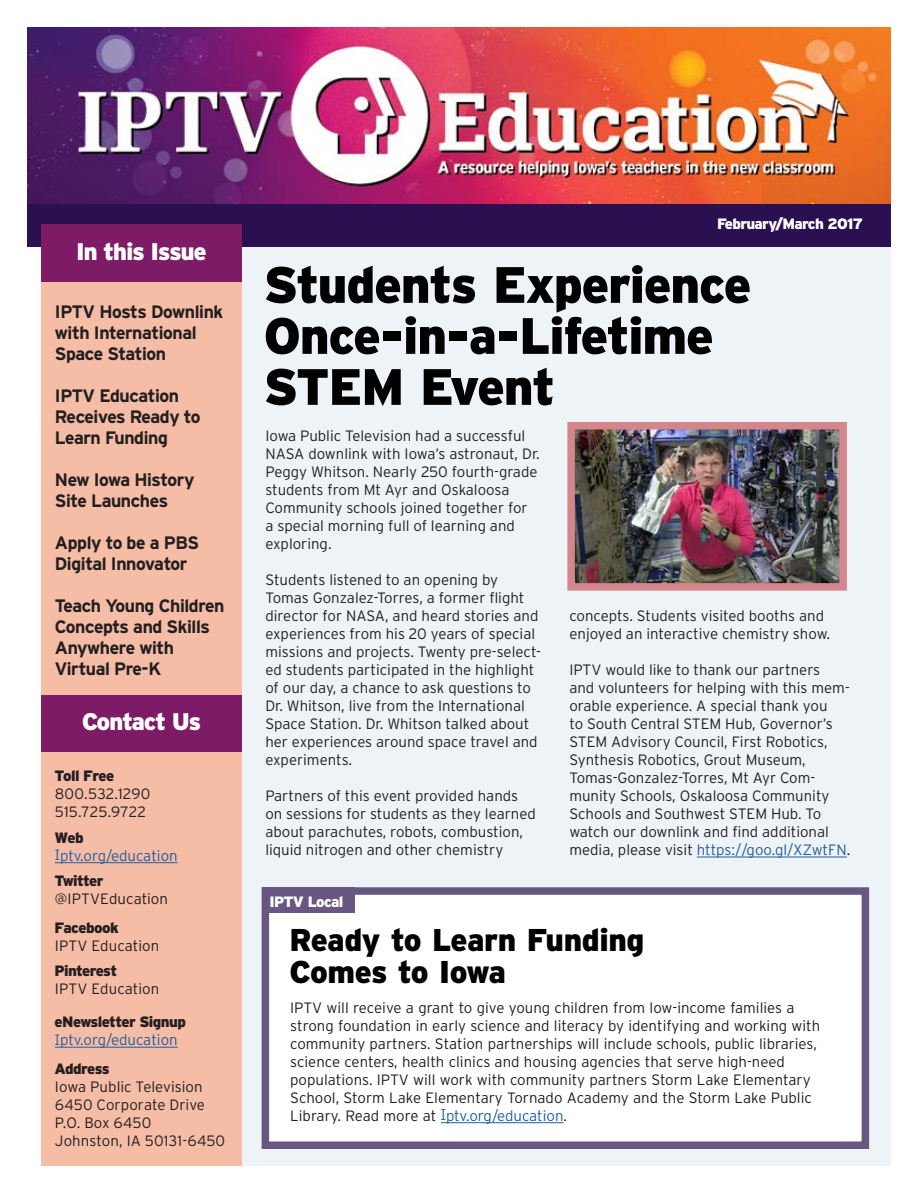
<style>
.page{position:relative;width:918px;height:1188px;background:#fff}
.page>*{position:absolute;margin:0;border:0;box-sizing:border-box;transform-origin:0 0}
.t1{font:51px/51px "PBS Explorer EP Show Title";letter-spacing:.02em;color:#000}
.t2{font:31.5px/31.5px "PBS Explorer EP Show Title";letter-spacing:.03em;color:#000}
.t3{font:24px "PBS Explorer EP Show Title";color:#fff}
.t4{font:18px/21px "PBS Explorer EP Episode Title";letter-spacing:-.02em;color:#231f20}
.t5{font:300 15px/18px "PBS Explorer";color:#231f20}
.t6{font:15px "PBS Explorer EP Show Title";color:#231f20}
.t7{font:300 15px "PBS Explorer";color:#215e9e}
.t8{font:15px "PBS Explorer Line Up Show Title";color:#fff}
.t9{font:15px "PBS Explorer EP Show Title";color:#fff}
.s1{font-family:"Lubalin Graph ITC";font-weight:400;font-size:15.6px}
.s2{color:#215e9e}
.s3{font-family:"Lubalin Graph ITC";font-weight:400;font-size:16.5px;color:#215e9e}
</style>
<div class="page">
<div style="left:242px;top:246px;width:649px;height:920px;background:#eef3f8"></div>
<hr style="left:697px;top:857px;width:150px;height:1px;background:#215e9e">
<img style="left:27px;top:27px;width:864px;height:177px">
<div style="left:41px;top:246px;width:201px;height:920px;background:#f5bca6"></div>
<div style="left:27px;top:204px;width:864px;height:42px;background:#2a0f51"></div>
<div style="left:41px;top:695px;width:201px;height:56px;background:#7d1b67"></div>
<div style="left:41px;top:224px;width:201px;height:58px;background:#7d1b67"></div>
<hr style="left:60px;top:862px;width:118px;height:1px;background:#215e9e">
<hr style="left:60px;top:1047px;width:118px;height:1px;background:#215e9e">
<div style="left:262px;top:887px;width:607px;height:262px;background:#fff;border:8px solid #675782"></div>
<hr style="left:446px;top:1122px;width:118px;height:1px;background:#215e9e">
<img style="left:575px;top:430px;width:264px;height:153px">
<div style="left:567px;top:422px;width:280px;height:169px;border:7px solid #d5868c"></div>
<div style="left:262px;top:887px;width:93px;height:26px;background:#675782"></div>
<h3 class="t3" style="left:77px;top:238px;width:131px">In this Issue</h3>
<p class="t4" style="left:55px;top:301px;width:170px">IPTV Hosts Downlink with International<br>Space Station</p>
<p class="t4" style="left:55px;top:385px;width:147px">IPTV Education<br>Receives Ready to<br>Learn Funding</p>
<p class="t4" style="left:55px;top:469px;width:141px">New Iowa History<br>Site Launches</p>
<p class="t4" style="left:55px;top:532px;width:146px">Apply to be a PBS<br>Digital Innovator</p>
<p class="t4" style="left:55px;top:595px;width:171px">Teach Young Children<br>Concepts and Skills<br>Anywhere with<br>Virtual Pre-K</p>
<h3 class="t3" style="left:82px;top:708px;width:120px">Contact Us</h3>
<p class="t6" style="left:55px;top:767px;width:60px">Toll Free</p>
<p class="t5" style="left:55px;top:785px;width:97px">800.532.1290<br>515.725.9722</p>
<p class="t6" style="left:55px;top:829px;width:30px">Web</p>
<p class="t7" style="left:55px;top:847px;width:124px"><span class="s1">I</span>ptv.org/education</p>
<p class="t6" style="left:55px;top:872px;width:50px">Twitter</p>
<p class="t5" style="left:55px;top:890px;width:115px">@IPTVEducation</p>
<p class="t6" style="left:55px;top:919px;width:65px">Facebook</p>
<p class="t5" style="left:55px;top:936px;width:106px">IPTV Education</p>
<p class="t6" style="left:55px;top:962px;width:63px">Pinterest</p>
<p class="t5" style="left:55px;top:980px;width:106px">IPTV Education</p>
<p class="t6" style="left:55px;top:1013px;width:132px">eNewsletter Signup</p>
<p class="t7" style="left:55px;top:1031px;width:124px"><span class="s1">I</span>ptv.org/education</p>
<p class="t6" style="left:55px;top:1060px;width:56px">Address</p>
<p class="t5" style="left:55px;top:1077px;width:172px">Iowa Public Television<br>6450 Corporate Drive<br>P.O. Box 6450<br>Johnston, IA 50131-6450</p>
<p class="t8" style="left:717px;top:215px;width:147px">February/March 2017</p>
<h1 class="t1" style="left:265px;top:259px;width:487px">Students Experience<br>Once-in-a-Lifetime<br>STEM Event</h1>
<p class="t5" style="left:265px;top:427px;width:276px">Iowa Public Television had a successful NASA downlink with Iowa’s astronaut, Dr.<br>Peggy Whitson. Nearly 250 fourth-grade students from Mt Ayr and Oskaloosa Community schools joined together for<br>a special morning full of learning and exploring.</p>
<p class="t5" style="left:265px;top:571px;width:277px">Students listened to an opening by Tomas Gonzalez-Torres, a former flight director for NASA, and heard stories and experiences from his 20 years of special missions and projects. Twenty pre-select&shy;ed students participated in the highlight of our day, a chance to ask questions to Dr. Whitson, live from the International Space Station. Dr. Whitson talked about her experiences around space travel and experiments.</p>
<p class="t5" style="left:265px;top:787px;width:272px">Partners of this event provided hands on sessions for students as they learned about parachutes, robots, combustion, liquid nitrogen and other chemistry</p>
<p class="t9" style="left:270px;top:893px;width:75px">IPTV Local</p>
<p class="t5" style="left:569px;top:607px;width:262px">concepts. Students visited booths and enjoyed an interactive chemistry show.</p>
<p class="t5" style="left:569px;top:661px;width:282px">IPTV would like to thank our partners<br>and volunteers for helping with this mem&shy;orable experience. A special thank you<br>to South Central STEM Hub, Governor’s STEM Advisory Council, First Robotics, Synthesis Robotics, Grout Museum, Tomas-Gonzalez-Torres, Mt Ayr Com&shy;munity Schools, Oskaloosa Community Schools and Southwest STEM Hub. To watch our downlink and find additional media, please visit <span class="s2">https://goo.gl/XZwtFN</span>.</p>
<h2 class="t2" style="left:290px;top:924px;width:355px">Ready to Learn Funding<br>Comes to Iowa</h2>
<p class="t5" style="left:290px;top:998px;width:532px">IPTV will receive a grant to give young children from low-income families a strong foundation in early science and literacy by identifying and working with community partners. Station partnerships will include schools, public libraries, science centers, health clinics and housing agencies that serve high-need populations. IPTV will work with community partners Storm Lake Elementary School, Storm Lake Elementary Tornado Academy and the Storm Lake Public Library. Read more at <span class="s3">I</span><span class="s2">ptv.org/education</span>.</p>
</div>
